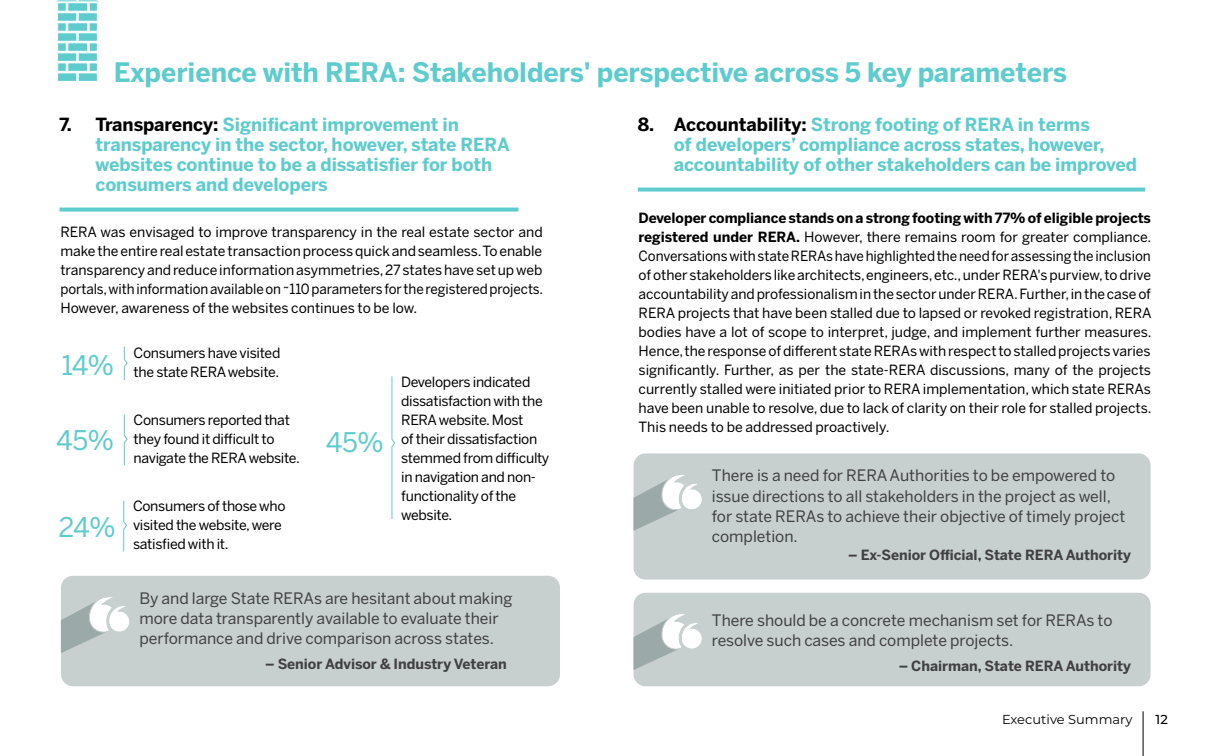
<style>
.page{position:relative;width:1224px;height:756px;background:#fff}
.page>*{position:absolute;margin:0;border:0;box-sizing:border-box;transform-origin:0 0}
.t1{font:26.9px "Benton Sans";letter-spacing:-.03em;color:#5ecbcd}
.t2{font:700 26.7px "Benton Sans";letter-spacing:-.005em;color:#5ecbcd}
.t3{font:700 18px/20px "Benton Sans";letter-spacing:-.005em;color:#5ecbcd}
.t4{font:15.7px/20.2px "Benton Sans";color:#414042}
.t5{font:14px/19px "Benton Sans";letter-spacing:-.02em;color:#000}
.t6{font:700 14px "Benton Sans";letter-spacing:-.005em;color:#414042}
.t7{font:13px "Montserrat";color:#000}
.t8{font:500 13px "Montserrat";color:#000}
.s1{color:#000}
.s2{font-weight:700}
</style>
<div class="page">
<svg style="left:57px;top:0;width:41px;height:2px"></svg>
<div style="left:57px;top:2px;width:10px;height:10px;background:#5ecbcd;border:1px solid #fff"></div>
<div style="left:57px;top:22px;width:10px;height:10px;background:#5ecbcd;border:1px solid #fff"></div>
<div style="left:57px;top:12px;width:20px;height:10px;background:#5ecbcd;border:1px solid #fff"></div>
<div style="left:57px;top:32px;width:20px;height:10px;background:#5ecbcd;border:1px solid #fff"></div>
<div style="left:78px;top:12px;width:20px;height:10px;background:#5ecbcd;border:1px solid #fff"></div>
<div style="left:78px;top:32px;width:20px;height:10px;background:#5ecbcd;border:1px solid #fff"></div>
<div style="left:89px;top:2px;width:9px;height:10px;background:#5ecbcd;border:1px solid #fff"></div>
<div style="left:89px;top:22px;width:9px;height:10px;background:#5ecbcd;border:1px solid #fff"></div>
<div style="left:67px;top:2px;width:21px;height:10px;background:#5ecbcd;border:1px solid #fff"></div>
<div style="left:67px;top:22px;width:21px;height:10px;background:#5ecbcd;border:1px solid #fff"></div>
<div style="left:57px;top:42px;width:10px;height:10px;background:#5ecbcd;border:1px solid #fff"></div>
<div style="left:57px;top:62px;width:10px;height:10px;background:#5ecbcd;border:1px solid #fff"></div>
<div style="left:57px;top:52px;width:20px;height:10px;background:#5ecbcd;border:1px solid #fff"></div>
<div style="left:57px;top:72px;width:20px;height:10px;background:#5ecbcd;border:1px solid #fff"></div>
<div style="left:78px;top:52px;width:20px;height:10px;background:#5ecbcd;border:1px solid #fff"></div>
<div style="left:78px;top:72px;width:20px;height:10px;background:#5ecbcd;border:1px solid #fff"></div>
<div style="left:89px;top:42px;width:9px;height:10px;background:#5ecbcd;border:1px solid #fff"></div>
<div style="left:89px;top:62px;width:9px;height:10px;background:#5ecbcd;border:1px solid #fff"></div>
<div style="left:67px;top:42px;width:21px;height:10px;background:#5ecbcd;border:1px solid #fff"></div>
<div style="left:67px;top:62px;width:21px;height:10px;background:#5ecbcd;border:1px solid #fff"></div>
<svg style="left:60px;top:208px;width:458px;height:4px;background:#6fd0d2"></svg>
<svg style="left:638px;top:188px;width:507px;height:4px;background:#6fd0d2"></svg>
<div style="left:634px;top:453px;width:517px;height:127px;background:#c7d0cf;border-radius:12px"></div>
<div style="left:634px;top:593px;width:517px;height:93px;background:#c7d0cf;border-radius:12px"></div>
<div style="left:61px;top:576px;width:499px;height:110px;background:#c7d0cf;border-radius:12px"></div>
<svg style="left:61px;top:597px;width:68px;height:56px"></svg>
<svg style="left:633px;top:474px;width:69px;height:57px"></svg>
<svg style="left:633px;top:613px;width:69px;height:57px"></svg>
<svg style="left:124px;top:346px;width:4px;height:35px"></svg>
<svg style="left:124px;top:414px;width:4px;height:52px"></svg>
<svg style="left:123px;top:500px;width:4px;height:52px"></svg>
<svg style="left:391px;top:376px;width:5px;height:143px"></svg>
<hr style="left:1143px;top:711px;width:1px;height:45px;background:#000">
<h2 class="t2" style="left:114px;top:57px;width:955px">Experience with RERA: Stakeholders' perspective across 5 key parameters</h2>
<p class="t3" style="left:96px;top:114px;width:416px;text-indent:-36px"><span class="s1">7. Transparency:</span> Significant improvement in transparency in the sector, however, state RERA websites continue to be a dissatisfier for both consumers and developers</p>
<p class="t3" style="left:674px;top:114px;width:465px;text-indent:-36px"><span class="s1">8. Accountability:</span> Strong footing of RERA in terms<br>of developers’ compliance across states, however, accountability of other stakeholders can be improved</p>
<p class="t5" style="left:60px;top:223px;width:484px;text-align:justify">RERA was envisaged to improve transparency in the real estate sector and make the entire real estate transaction process quick and seamless. To enable transparency and reduce information asymmetries, 27 states have set up web portals, with information available on ~110 parameters for the registered projects.<br>However, awareness of the websites continues to be low.</p>
<p class="t5" style="left:639px;top:209px;width:514px;text-align:justify"><span class="s2">Developer compliance stands on a strong footing with 77% of eligible projects registered under RERA.</span> However, there remains room for greater compliance.<br>Conversations with state RERAs have highlighted the need for assessing the inclusion of other stakeholders like architects, engineers, etc., under RERA's purview, to drive accountability and professionalism in the sector under RERA. Further, in the case of RERA projects that have been stalled due to lapsed or revoked registration, RERA bodies have a lot of scope to interpret, judge, and implement further measures.<br>Hence, the response of different state RERAs with respect to stalled projects varies significantly. Further, as per the state-RERA discussions, many of the projects currently stalled were initiated prior to RERA implementation, which state RERAs have been unable to resolve, due to lack of clarity on their role for stalled projects.<br>This needs to be addressed proactively.</p>
<p class="t5" style="left:134px;top:343px;width:148px">Consumers have visited the state RERA website.</p>
<p class="t5" style="left:134px;top:411px;width:168px">Consumers reported that they found it difficult to navigate the RERA website.</p>
<p class="t5" style="left:133px;top:497px;width:154px">Consumers of those who visited the website, were satisfied with it.</p>
<h1 class="t1" style="left:62px;top:349px;width:54px">14%</h1>
<p class="t5" style="left:401px;top:373px;width:150px">Developers indicated dissatisfaction with the<br>RERA website. Most<br>of their dissatisfaction stemmed from difficulty in navigation and non&shy;functionality of the website.</p>
<h1 class="t1" style="left:56px;top:424px;width:60px">45%</h1>
<h1 class="t1" style="left:326px;top:427px;width:60px">45%</h1>
<p class="t4" style="left:712px;top:466px;width:415px">There is a need for RERA Authorities to be empowered to issue directions to all stakeholders in the project as well, for state RERAs to achieve their objective of timely project completion.</p>
<h1 class="t1" style="left:58px;top:512px;width:59px">24%</h1>
<p class="t6" style="left:848px;top:547px;width:284px">– Ex-Senior Official, State RERA Authority</p>
<p class="t4" style="left:139px;top:588px;width:375px">By and large State RERAs are hesitant about making more data transparently available to evaluate their performance and drive comparison across states.</p>
<p class="t6" style="left:265px;top:656px;width:243px">– Senior Advisor &amp; Industry Veteran</p>
<p class="t4" style="left:712px;top:610px;width:402px">There should be a concrete mechanism set for RERAs to resolve such cases and complete projects.</p>
<p class="t6" style="left:899px;top:657px;width:234px">– Chairman, State RERA Authority</p>
<p class="t7" style="left:1002px;top:710px;width:132px">Executive Summary</p>
<p class="t8" style="left:1156px;top:710px;width:14px">12</p>
</div>
